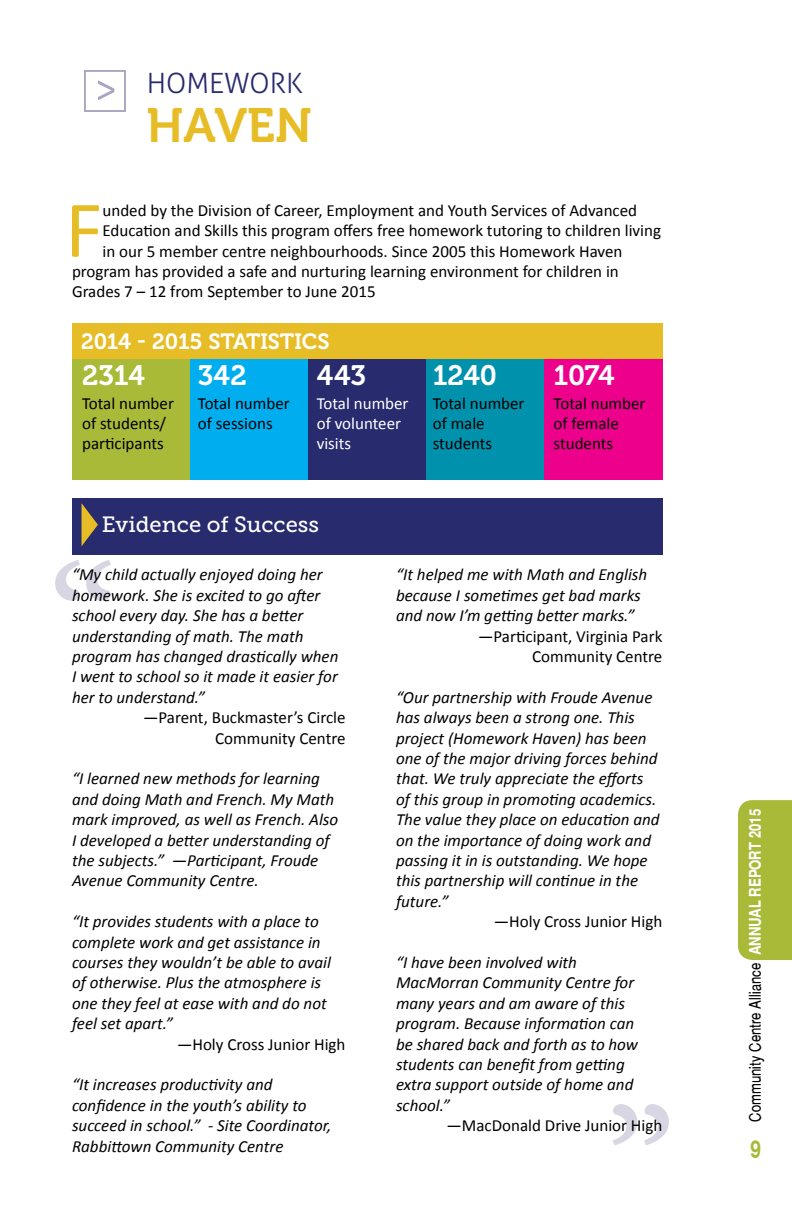
<style>
.page{position:relative;width:792px;height:1224px;background:#fff}
.page>*{position:absolute;margin:0;border:0;box-sizing:border-box;transform-origin:0 0}
.t1{font:81.2px "Calibri";color:#e7bd27}
.t2{font:48px "Museo 700";color:#e7bd27}
.t3{font:28px "Museo 700";color:#fff}
.t4{font:300 28px "Aller";color:#282b6d}
.t5{font:700 24px "Switzerland Narrow";color:#a9b938}
.t6{font:22px "Museo 700";letter-spacing:-.005em;color:#fff}
.t7{font:22px "Museo Slab 500";color:#fff}
.t8{font:italic 17px/20.4px "Calibri";color:#000}
.t9{font:17px/20.4px "Calibri";color:#000}
.t10{font:17px/20.4px "Calibri";color:#fff}
.t11{font:16px "Switzerland Narrow Plain";color:#000}
.s1{font-family:"Switzerland Narrow";font-weight:700;color:#fff}
</style>
<div class="page">
<div style="left:738px;top:800px;width:54px;height:160px;background:#a9b938"></div>
<div style="left:84px;top:70px;width:42px;height:42px;border:2px solid #a9a4c0"></div>
<svg style="left:98px;top:80px;width:16px;height:20px"></svg>
<div style="left:72px;top:354px;width:118px;height:125px;background:#a9b938"></div>
<div style="left:190px;top:354px;width:118px;height:125px;background:#00aeef"></div>
<div style="left:308px;top:354px;width:118px;height:125px;background:#282b6d"></div>
<div style="left:426px;top:354px;width:118px;height:125px;background:#0091ac"></div>
<div style="left:544px;top:354px;width:118px;height:125px;background:#ec008c"></div>
<div style="left:72px;top:323px;width:590px;height:36px;background:#e7bd27"></div>
<svg style="left:55px;top:560px;width:25px;height:41px"></svg>
<svg style="left:86px;top:560px;width:25px;height:41px"></svg>
<svg style="left:613px;top:1104px;width:24px;height:41px"></svg>
<svg style="left:644px;top:1104px;width:25px;height:41px"></svg>
<div style="left:72px;top:498px;width:590px;height:56px;background:#282b6d"></div>
<svg style="left:82px;top:504px;width:16px;height:42px"></svg>
<h3 class="t4" style="left:147px;top:66px;width:158px">HOMEWORK</h3>
<h2 class="t2" style="left:146px;top:99px;width:167px">HAVEN</h2>
<h1 class="t1" style="left:65px;top:178px;width:39px">F</h1>
<p class="t9" style="left:103px;top:200px;width:536px">unded by the Division of Career, Employment and Youth Services of Advanced</p>
<p class="t9" style="left:103px;top:220px;width:560px">Education and Skills this program offers free homework tutoring to children living</p>
<p class="t9" style="left:103px;top:241px;width:522px">in our 5 member centre neighbourhoods. Since 2005 this Homework Haven</p>
<p class="t9" style="left:72px;top:261px;width:548px">program has provided a safe and nurturing learning environment for children in</p>
<p class="t9" style="left:72px;top:282px;width:305px">Grades 7 – 12 from September to June 2015</p>
<p class="t6" style="left:81px;top:329px;width:250px">2014 - 2015 STATISTICS</p>
<h3 class="t3" style="left:82px;top:360px;width:64px">2314</h3>
<p class="t9" style="left:82px;top:393px;width:93px">Total number of students/ participants</p>
<h3 class="t3" style="left:198px;top:360px;width:50px">342</h3>
<p class="t9" style="left:198px;top:393px;width:93px">Total number of sessions</p>
<h3 class="t3" style="left:317px;top:360px;width:51px">443</h3>
<p class="t10" style="left:317px;top:393px;width:93px">Total number of volunteer visits</p>
<h3 class="t3" style="left:433px;top:360px;width:66px">1240</h3>
<p class="t9" style="left:433px;top:393px;width:93px">Total number of male students</p>
<h3 class="t3" style="left:554px;top:360px;width:62px">1074</h3>
<p class="t9" style="left:554px;top:393px;width:93px">Total number of female students</p>
<p class="t7" style="left:102px;top:512px;width:219px">Evidence of Success</p>
<p class="t8" style="left:72px;top:564px;width:268px">“My child actually enjoyed doing her homework. She is excited to go after school every day. She has a better understanding of math. The math program has changed drastically when I went to school so it made it easier for her to understand.”</p>
<p class="t9" style="left:143px;top:707px;width:204px;text-align:right">—Parent, Buckmaster’s Circle<br>Community Centre</p>
<p class="t8" style="left:72px;top:768px;width:268px">“I learned new methods for learning and doing Math and French. My Math mark improved, as well as French. Also I developed a better understanding of the subjects.” —Participant, Froude Avenue Community Centre.</p>
<p class="t8" style="left:72px;top:911px;width:261px">“It provides students with a place to complete work and get assistance in courses they wouldn’t be able to avail of otherwise. Plus the atmosphere is one they feel at ease with and do not feel set apart.”</p>
<p class="t9" style="left:177px;top:1034px;width:170px">—Holy Cross Junior High</p>
<p class="t8" style="left:72px;top:1074px;width:261px">“It increases productivity and confidence in the youth’s ability to succeed in school.” - Site Coordinator, Rabbittown Community Centre</p>
<p class="t8" style="left:396px;top:564px;width:253px">“It helped me with Math and English because I sometimes get bad marks and now I’m getting better marks.”</p>
<p class="t9" style="left:478px;top:626px;width:186px;text-align:right">—Participant, Virginia Park<br>Community Centre</p>
<p class="t8" style="left:396px;top:686px;width:265px">“Our partnership with Froude Avenue has always been a strong one. This project (Homework Haven) has been one of the major driving forces behind that. We truly appreciate the efforts of this group in promoting academics.<br>The value they place on education and on the importance of doing work and passing it in is outstanding. We hope this partnership will continue in the future.”</p>
<p class="t9" style="left:494px;top:911px;width:170px">—Holy Cross Junior High</p>
<p class="t8" style="left:396px;top:952px;width:244px">“I have been involved with<br>MacMorran Community Centre for many years and am aware of this program. Because information can be shared back and forth as to how students can benefit from getting extra support outside of home and school.”</p>
<p class="t9" style="left:447px;top:1115px;width:217px">—MacDonald Drive Junior High</p>
<p class="t11" style="left:745px;top:1122px;width:314px;rotate:-90deg">Community Centre Alliance <span class="s1">ANNUAL REPORT 2015</span></p>
<h3 class="t5" style="left:751px;top:1135px;width:12px">9</h3>
</div>
